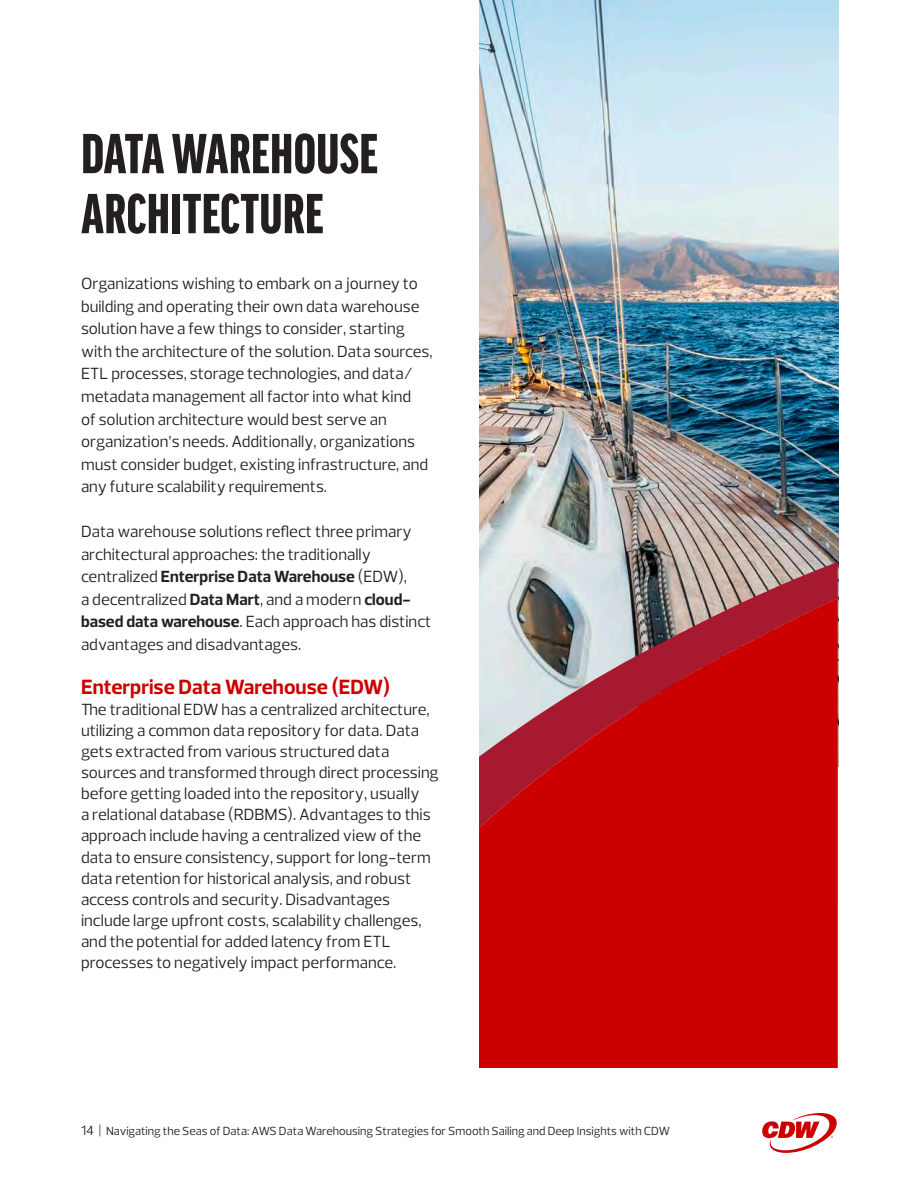
<style>
.page{position:relative;width:918px;height:1188px;background:#fff}
.page>*{position:absolute;margin:0;border:0;box-sizing:border-box;transform-origin:0 0}
.t1{font:900 extra-condensed 60px/60px "Good Headline Pro";letter-spacing:.01em;color:#231f20}
.Body{font:700 21px "Prelo";color:#c00}
.Body-2{font:16.5px/22.5px "Prelo";color:#231f20}
.t2{font:12px "Prelo";color:#231f20}
.s1{font-weight:700}
.s2{font-size:13.5px}
</style>
<div class="page">
<svg style="left:762px;top:1113px;width:75px;height:40px"></svg>
<img style="left:479px;top:0;width:359px;height:562px">
<svg style="left:479px;top:562px;width:359px;height:36px;background:#b09e9e"></svg>
<svg style="left:479px;top:598px;width:359px;height:469px;background:#c4171a"></svg>
<p class="t1" style="left:81px;top:124px;width:298px">DATA WAREHOUSE<br>ARCHITECTURE</p>
<p class="Body-2" style="left:81px;top:273px;width:353px">Organizations wishing to embark on a journey to building and operating their own data warehouse solution have a few things to consider, starting with the architecture of the solution. Data sources, ETL processes, storage technologies, and data/ metadata management all factor into what kind<br>of solution architecture would best serve an organization’s needs. Additionally, organizations must consider budget, existing infrastructure, and any future scalability requirements.</p>
<p class="Body-2" style="left:81px;top:520px;width:352px">Data warehouse solutions reflect three primary architectural approaches: the traditionally centralized <span class="s1">Enterprise Data Warehouse</span> (EDW),<br>a decentralized <span class="s1">Data Mart</span>, and a modern <span class="s1">cloud&shy;based data warehouse</span>. Each approach has distinct advantages and disadvantages.</p>
<p class="Body" style="left:81px;top:674px;width:311px">Enterprise Data Warehouse (EDW)</p>
<p class="Body-2" style="left:81px;top:699px;width:359px;line-height:21px">The traditional EDW has a centralized architecture, utilizing a common data repository for data. Data gets extracted from various structured data sources and transformed through direct processing before getting loaded into the repository, usually<br>a relational database (RDBMS). Advantages to this approach include having a centralized view of the data to ensure consistency, support for long-term data retention for historical analysis, and robust access controls and security. Disadvantages include large upfront costs, scalability challenges, and the potential for added latency from ETL processes to negatively impact performance.</p>
<p class="t2" style="left:81px;top:1123px;width:591px"><span class="s2">14 |</span> Navigating the Seas of Data: AWS Data Warehousing Strategies for Smooth Sailing and Deep Insights with CDW</p>
</div>
